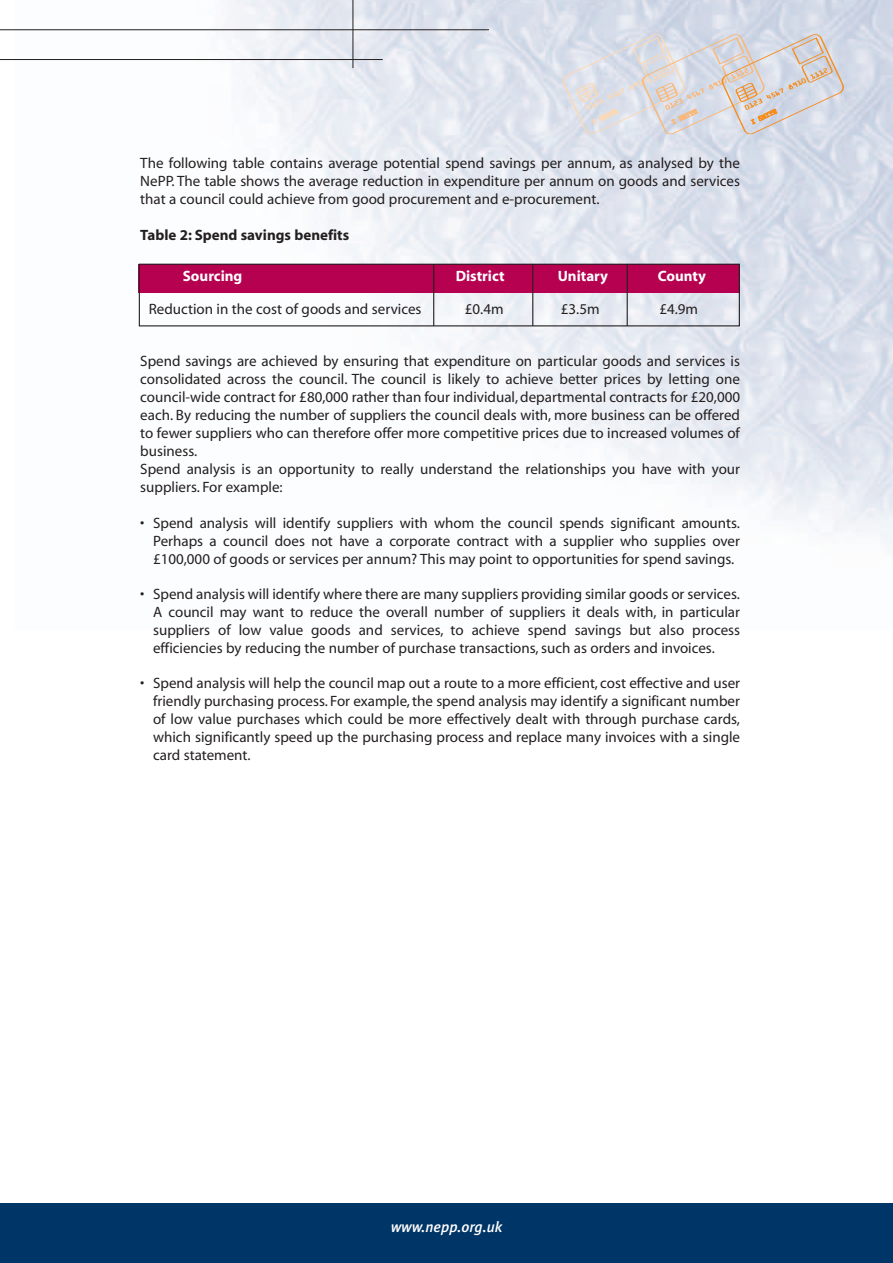
<style>
.page{position:relative;width:893px;height:1263px;background:#fff}
.page>*{position:absolute;margin:0;border:0;box-sizing:border-box;transform-origin:0 0}
.t1{font:15px/18px "Myriad";color:#231f20;text-align:justify}
.t2{font:700 15px "Myriad";color:#fff}
.t3{font:700 15px "Myriad";color:#231f20}
.t4{font:italic 500 15px "Meta Plus";color:#fff}
</style>
<div class="page">
<img style="left:16px;top:0;width:877px;height:545px">
<div style="left:0;top:1203px;width:893px;height:60px;background:#003667"></div>
<hr style="left:0;top:30px;width:489px;height:1px;background:#231f20">
<hr style="left:0;top:59px;width:383px;height:1px;background:#231f20">
<hr style="left:353px;top:0;width:1px;height:68px;background:#231f20">
<div style="left:139px;top:264px;width:601px;height:29px;background:#b60150"></div>
<div style="left:139px;top:264px;width:601px;height:62px;border:1px solid #231f20"></div>
<hr style="left:433px;top:264px;width:1px;height:62px;background:#231f20">
<hr style="left:532px;top:264px;width:1px;height:62px;background:#231f20">
<hr style="left:627px;top:264px;width:1px;height:62px;background:#231f20">
<svg style="left:562px;top:28px;width:284px;height:112px;background:#d9d8dd"></svg>
<p class="t1" style="left:140px;top:155px;width:601px">The following table contains average potential spend savings per annum, as analysed by the NePP. The table shows the average reduction in expenditure per annum on goods and services that a council could achieve from good procurement and e-procurement.</p>
<p class="t3" style="left:140px;top:229px;width:210px">Table 2: Spend savings benefits</p>
<p class="t2" style="left:183px;top:270px;width:61px">Sourcing</p>
<p class="t1" style="left:149px;top:301px;width:274px">Reduction in the cost of goods and services</p>
<p class="t1" style="left:465px;top:301px;width:40px">£0.4m</p>
<p class="t1" style="left:561px;top:301px;width:40px">£3.5m</p>
<p class="t1" style="left:659px;top:301px;width:40px">£4.9m</p>
<p class="t2" style="left:456px;top:270px;width:50px">District</p>
<p class="t2" style="left:558px;top:270px;width:52px">Unitary</p>
<p class="t2" style="left:658px;top:270px;width:50px">County</p>
<p class="t1" style="left:140px;top:353px;width:601px;text-align:left">Spend savings are achieved by ensuring that expenditure on particular goods and services is consolidated across the council. The council is likely to achieve better prices by letting one council-wide contract for £80,000 rather than four individual, departmental contracts for £20,000 each. By reducing the number of suppliers the council deals with, more business can be offered to fewer suppliers who can therefore offer more competitive prices due to increased volumes of business.<br>Spend analysis is an opportunity to really understand the relationships you have with your suppliers. For example:</p>
<p class="t1" style="left:153px;top:515px;width:588px;text-indent:-13px">• Spend analysis will identify suppliers with whom the council spends significant amounts.<br>Perhaps a council does not have a corporate contract with a supplier who supplies over £100,000 of goods or services per annum? This may point to opportunities for spend savings.</p>
<p class="t1" style="left:153px;top:586px;width:589px;text-indent:-13px">• Spend analysis will identify where there are many suppliers providing similar goods or services.<br>A council may want to reduce the overall number of suppliers it deals with, in particular suppliers of low value goods and services, to achieve spend savings but also process efficiencies by reducing the number of purchase transactions, such as orders and invoices.</p>
<p class="t1" style="left:153px;top:675px;width:589px;text-indent:-13px">• Spend analysis will help the council map out a route to a more efficient, cost effective and user friendly purchasing process. For example, the spend analysis may identify a significant number of low value purchases which could be more effectively dealt with through purchase cards, which significantly speed up the purchasing process and replace many invoices with a single card statement.</p>
<p class="t4" style="left:391px;top:1218px;width:113px">www.nepp.org.uk</p>
</div>
